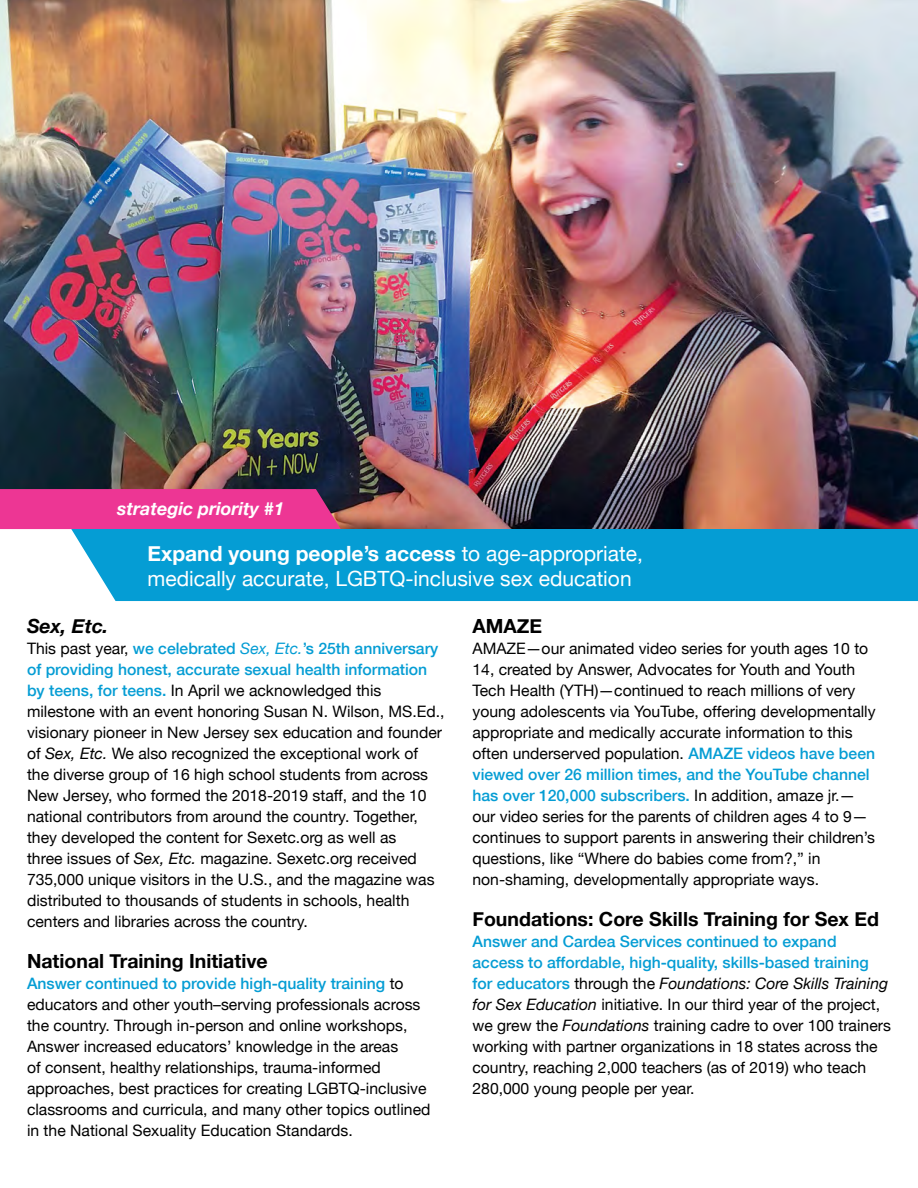
<style>
.page{position:relative;width:918px;height:1188px;background:#fff}
.page>*{position:absolute;margin:0;border:0;box-sizing:border-box;transform-origin:0 0}
.t1{font:21px/25.2px "Helvetica Neue";color:#fff}
.t2{font:700 19.5px "Helvetica Neue";color:#000}
.t3{font:italic 700 19.5px "Helvetica Neue";color:#000}
.t4{font:italic 700 18px "Helvetica Neue";color:#fff}
.t5{font:15.75px/21px "Helvetica Neue";color:#000}
.s1{font-weight:700}
.s2{font-weight:500;color:#059dd4}
.s3{font-style:italic;color:#059dd4}
.s4{font-style:italic}
</style>
<div class="page">
<img style="left:0;top:0;width:918px;height:529px">
<div style="left:0;top:489px;width:341px;height:40px;background:#ed3694"></div>
<div style="left:71px;top:529px;width:847px;height:72px;background:#059dd4"></div>
<p class="t4" style="left:117px;top:497px;width:169px">strategic priority #1</p>
<h1 class="t1" style="left:147px;top:540px;width:497px"><span class="s1">Expand young people’s access</span> to age-appropriate, medically accurate, LGBTQ-inclusive sex education</h1>
<p class="t3" style="left:27px;top:614px;width:83px">Sex, Etc.</p>
<p class="t5" style="left:27px;top:638px;width:419px">This past year, <span class="s2">we celebrated</span> <span class="s3">Sex, Etc.</span><span class="s2">’s 25th anniversary of providing honest, accurate sexual health information by teens, for teens.</span> In April we acknowledged this milestone with an event honoring Susan N. Wilson, MS.Ed., visionary pioneer in New Jersey sex education and founder of <span class="s4">Sex, Etc.</span> We also recognized the exceptional work of<br>the diverse group of 16 high school students from across New Jersey, who formed the 2018-2019 staff, and the 10 national contributors from around the country. Together, they developed the content for Sexetc.org as well as<br>three issues of <span class="s4">Sex, Etc.</span> magazine. Sexetc.org received 735,000 unique visitors in the U.S., and the magazine was distributed to thousands of students in schools, health centers and libraries across the country.</p>
<p class="t2" style="left:27px;top:949px;width:242px">National Training Initiative</p>
<p class="t5" style="left:27px;top:973px;width:405px"><span class="s2">Answer continued to provide high-quality training</span> to educators and other youth–serving professionals across the country. Through in-person and online workshops, Answer increased educators’ knowledge in the areas<br>of consent, healthy relationships, trauma-informed approaches, best practices for creating LGBTQ-inclusive classrooms and curricula, and many other topics outlined in the National Sexuality Education Standards.</p>
<p class="t2" style="left:472px;top:614px;width:71px">AMAZE</p>
<p class="t5" style="left:472px;top:638px;width:405px">AMAZE—our animated video series for youth ages 10 to 14, created by Answer, Advocates for Youth and Youth Tech Health (YTH)—continued to reach millions of very young adolescents via YouTube, offering developmentally appropriate and medically accurate information to this often underserved population. <span class="s2">AMAZE videos have been viewed over 26 million times, and the YouTube channel has over 120,000 subscribers.</span> In addition, amaze jr.— our video series for the parents of children ages 4 to 9— continues to support parents in answering their children’s questions, like “Where do babies come from?,” in non-shaming, developmentally appropriate ways.</p>
<p class="t2" style="left:472px;top:907px;width:408px">Foundations: Core Skills Training for Sex Ed</p>
<p class="t5" style="left:472px;top:931px;width:420px"><span class="s2">Answer and Cardea Services continued to expand access to affordable, high-quality, skills-based training for educators</span> through the <span class="s4">Foundations: Core Skills Training for Sex Education</span> initiative. In our third year of the project, we grew the <span class="s4">Foundations</span> training cadre to over 100 trainers working with partner organizations in 18 states across the country, reaching 2,000 teachers (as of 2019) who teach 280,000 young people per year.</p>
</div>
